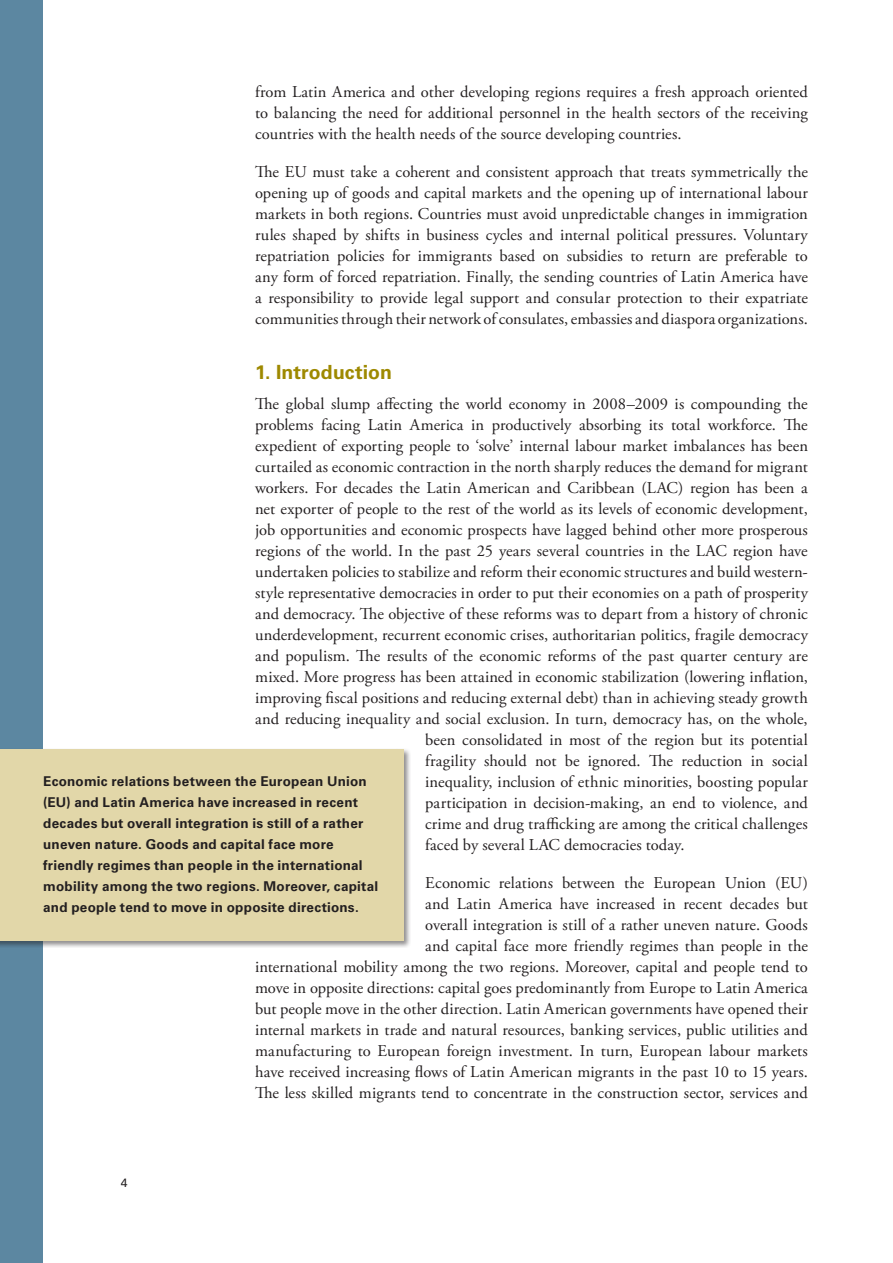
<style>
.page{position:relative;width:893px;height:1263px;background:#fff}
.page>*{position:absolute;margin:0;border:0;box-sizing:border-box;transform-origin:0 0}
.Underrubrik{font:700 19.5px "Univers LT Std";letter-spacing:.005em;color:#9e8900}
.Brödtext{font:16.5px/21px "Adobe Garamond Pro";letter-spacing:.005em;color:#231f20;text-align:justify}
.t1{font:700 13.5px/21px "Univers LT Std";letter-spacing:.015em;color:#231f20}
.t2{font:12px "Univers LT Std";color:#231f20}
</style>
<div class="page">
<div style="left:0;top:0;width:43px;height:1263px;background:#5c87a1"></div>
<div style="left:0;top:747px;width:411px;height:201px;background:#231f20;opacity:.5"></div>
<div style="left:0;top:749px;width:404px;height:192px;background:#e2d7a9"></div>
<p class="Brödtext" style="left:255px;top:82px;width:554px">from Latin America and other developing regions requires a fresh approach oriented to balancing the need for additional personnel in the health sectors of the receiving countries with the health needs of the source developing countries.</p>
<p class="Brödtext" style="left:255px;top:162px;width:554px">The EU must take a coherent and consistent approach that treats symmetrically the opening up of goods and capital markets and the opening up of international labour markets in both regions. Countries must avoid unpredictable changes in immigration rules shaped by shifts in business cycles and internal political pressures. Voluntary repatriation policies for immigrants based on subsidies to return are preferable to any form of forced repatriation. Finally, the sending countries of Latin America have a responsibility to provide legal support and consular protection to their expatriate communities through their network of consulates, embassies and diaspora organizations.</p>
<p class="Underrubrik" style="left:255px;top:361px;width:138px">1. Introduction</p>
<p class="Brödtext" style="left:255px;top:393px;width:554px">The global slump affecting the world economy in 2008–2009 is compounding the</p>
<p class="Brödtext" style="left:255px;top:414px;width:554px">problems facing Latin America in productively absorbing its total workforce. The</p>
<p class="Brödtext" style="left:255px;top:435px;width:554px">expedient of exporting people to ‘solve’ internal labour market imbalances has been</p>
<p class="Brödtext" style="left:255px;top:456px;width:554px">curtailed as economic contraction in the north sharply reduces the demand for migrant</p>
<p class="Brödtext" style="left:255px;top:477px;width:554px">workers. For decades the Latin American and Caribbean (LAC) region has been a</p>
<p class="Brödtext" style="left:255px;top:498px;width:554px">net exporter of people to the rest of the world as its levels of economic development,</p>
<p class="Brödtext" style="left:255px;top:519px;width:554px">job opportunities and economic prospects have lagged behind other more prosperous</p>
<p class="Brödtext" style="left:255px;top:540px;width:554px">regions of the world. In the past 25 years several countries in the LAC region have</p>
<p class="Brödtext" style="left:255px;top:561px;width:554px">undertaken policies to stabilize and reform their economic structures and build western-</p>
<p class="Brödtext" style="left:255px;top:582px;width:554px">style representative democracies in order to put their economies on a path of prosperity</p>
<p class="Brödtext" style="left:255px;top:603px;width:554px">and democracy. The objective of these reforms was to depart from a history of chronic</p>
<p class="Brödtext" style="left:255px;top:624px;width:554px">underdevelopment, recurrent economic crises, authoritarian politics, fragile democracy</p>
<p class="Brödtext" style="left:255px;top:645px;width:554px">and populism. The results of the economic reforms of the past quarter century are</p>
<p class="Brödtext" style="left:255px;top:666px;width:554px">mixed. More progress has been attained in economic stabilization (lowering inflation,</p>
<p class="Brödtext" style="left:255px;top:687px;width:554px">improving fiscal positions and reducing external debt) than in achieving steady growth</p>
<p class="Brödtext" style="left:255px;top:708px;width:554px">and reducing inequality and social exclusion. In turn, democracy has, on the whole,</p>
<p class="Brödtext" style="left:425px;top:729px;width:384px">been consolidated in most of the region but its potential</p>
<p class="Brödtext" style="left:425px;top:750px;width:384px">fragility should not be ignored. The reduction in social</p>
<p class="Brödtext" style="left:425px;top:771px;width:384px">inequality, inclusion of ethnic minorities, boosting popular</p>
<p class="Brödtext" style="left:425px;top:792px;width:384px">participation in decision-making, an end to violence, and</p>
<p class="Brödtext" style="left:425px;top:813px;width:384px">crime and drug trafficking are among the critical challenges</p>
<p class="Brödtext" style="left:425px;top:834px;width:261px">faced by several LAC democracies today.</p>
<p class="Brödtext" style="left:255px;top:872px;width:554px;text-align:right">Economic relations between the European Union (EU)<br>and Latin America have increased in recent decades but<br>overall integration is still of a rather uneven nature. Goods<br>and capital face more friendly regimes than people in the<br>international mobility among the two regions. Moreover, capital and people tend to move in opposite directions: capital goes predominantly from Europe to Latin America but people move in the other direction. Latin American governments have opened their internal markets in trade and natural resources, banking services, public utilities and manufacturing to European foreign investment. In turn, European labour markets have received increasing flows of Latin American migrants in the past 10 to 15 years.<br>The less skilled migrants tend to concentrate in the construction sector, services and</p>
<p class="t1" style="left:43px;top:771px;width:337px">Economic relations between the European Union (EU) and Latin America have increased in recent decades but overall integration is still of a rather uneven nature. Goods and capital face more friendly regimes than people in the international mobility among the two regions. Moreover, capital and people tend to move in opposite directions.</p>
<p class="t2" style="left:121px;top:1175px;width:8px">4</p>
</div>
